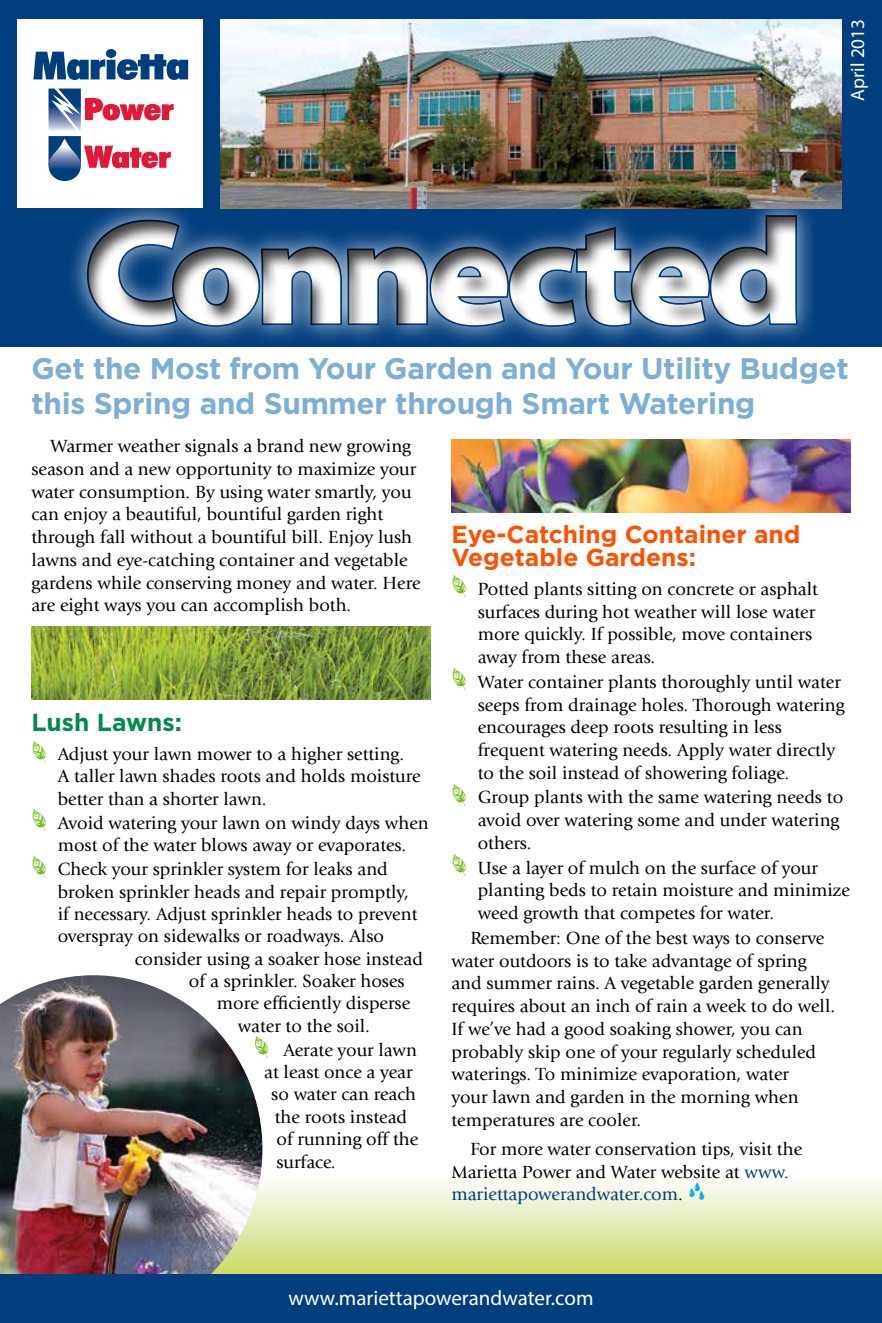
<style>
.page{position:relative;width:882px;height:1323px;background:#fff}
.page>*{position:absolute;margin:0;border:0;box-sizing:border-box;transform-origin:0 0}
.t1{font:900 semi-expanded 148.75px "Myriad Pro";letter-spacing:-.05em;color:#fff}
.t2{font:700 29.75px/35px "Gotham";letter-spacing:-.01em;color:#7daed3}
.t3{font:700 24.5px/22.8px "Gotham";color:#ff5000}
.t4{font:700 24.5px "Gotham";color:#008a4b}
.t5{font:21px "Myriad Pro";color:#fff}
.t6{font:19.25px "Myriad Pro";color:#fff}
.t7{font:18.38px/22.8px "Giovanni";color:#000}
.s1{font-family:"Arboris Folium";font-size:29.75px;color:#77bc1f}
.s2{color:#003e7e}
</style>
<div class="page">
<svg style="left:262px;top:1183px;width:620px;height:91px;background:#e1e9ac"></svg>
<img style="left:32px;top:626px;width:398px;height:73px">
<img style="left:452px;top:440px;width:398px;height:73px">
<img style="left:0;top:975px;width:262px;height:299px">
<div style="left:0;top:0;width:882px;height:346px;background:#003e7e"></div>
<div style="left:18px;top:19px;width:185px;height:189px;background:#fff"></div>
<svg style="left:33px;top:49px;width:155px;height:31px"></svg>
<svg style="left:49px;top:89px;width:125px;height:42px"></svg>
<div style="left:49px;top:136px;width:32px;height:29px;background:#003e7e"></div>
<svg style="left:49px;top:138px;width:122px;height:42px"></svg>
<div style="left:9px;top:180px;width:873px;height:189px;background:#000;opacity:.75"></div>
<img style="left:220px;top:19px;width:622px;height:189px">
<div style="left:0;top:1274px;width:882px;height:49px;background:#003e7e"></div>
<svg style="left:689px;top:1183px;width:15px;height:17px"></svg>
<h1 class="t1" style="left:83px;top:188px;width:723px">Connected</h1>
<p class="t6" style="left:846px;top:101px;width:83px;rotate:-90deg">April 2013</p>
<h2 class="t2" style="left:32px;top:350px;width:819px">Get the Most from Your Garden and Your Utility Budget this Spring and Summer through Smart Watering</h2>
<p class="t7" style="left:31px;top:435px;width:391px;text-indent:19px">Warmer weather signals a brand new growing season and a new opportunity to maximize your water consumption. By using water smartly, you can enjoy a beautiful, bountiful garden right through fall without a bountiful bill. Enjoy lush lawns and eye-catching container and vegetable gardens while conserving money and water. Here are eight ways you can accomplish both.</p>
<h3 class="t3" style="left:452px;top:522px;width:350px">Eye-Catching Container and<br>Vegetable Gardens:</h3>
<p class="t7" style="left:478px;top:578px;width:342px;text-indent:-26px"><span class="s1">@</span> Potted plants sitting on concrete or asphalt surfaces during hot weather will lose water more quickly. If possible, move containers away from these areas.</p>
<p class="t7" style="left:478px;top:671px;width:368px;text-indent:-26px"><span class="s1">@</span> Water container plants thoroughly until water seeps from drainage holes. Thorough watering encourages deep roots resulting in less frequent watering needs. Apply water directly to the soil instead of showering foliage.</p>
<p class="t7" style="left:478px;top:786px;width:367px;text-indent:-26px"><span class="s1">@</span> Group plants with the same watering needs to avoid over watering some and under watering others.</p>
<p class="t7" style="left:478px;top:856px;width:374px;text-indent:-26px"><span class="s1">@</span> Use a layer of mulch on the surface of your planting beds to retain moisture and minimize weed growth that competes for water.</p>
<p class="t7" style="left:451px;top:927px;width:385px;text-indent:19px">Remember: One of the best ways to conserve water outdoors is to take advantage of spring and summer rains. A vegetable garden generally requires about an inch of rain a week to do well.<br>If we’ve had a good soaking shower, you can probably skip one of your regularly scheduled waterings. To minimize evaporation, water<br>your lawn and garden in the morning when temperatures are cooler.</p>
<p class="t7" style="left:451px;top:1138px;width:352px;text-indent:19px">For more water conservation tips, visit the<br>Marietta Power and Water website at <span class="s2">www. mariettapowerandwater.com</span>.</p>
<h3 class="t4" style="left:32px;top:709px;width:152px">Lush Lawns:</h3>
<p class="t7" style="left:58px;top:743px;width:365px;line-height:22.2px;text-indent:-26px"><span class="s1">@</span> Adjust your lawn mower to a higher setting.<br>A taller lawn shades roots and holds moisture better than a shorter lawn.</p>
<p class="t7" style="left:31px;top:812px;width:399px;line-height:22.2px;text-align:center"><span class="s1">@</span> Avoid watering your lawn on windy days when most of the water blows away or evaporates.</p>
<p class="t7" style="left:31px;top:858px;width:358px"><span class="s1">@</span> Check your sprinkler system for leaks and</p>
<p class="t7" style="left:58px;top:881px;width:353px">broken sprinkler heads and repair promptly,</p>
<p class="t7" style="left:58px;top:903px;width:361px">if necessary. Adjust sprinkler heads to prevent</p>
<p class="t7" style="left:58px;top:925px;width:328px">overspray on sidewalks or roadways. Also</p>
<p class="t7" style="left:135px;top:947px;width:290px">consider using a soaker hose instead</p>
<p class="t7" style="left:189px;top:970px;width:217px">of a sprinkler. Soaker hoses</p>
<p class="t7" style="left:217px;top:992px;width:195px">more efficiently disperse</p>
<p class="t7" style="left:238px;top:1014px;width:134px">water to the soil.</p>
<p class="t7" style="left:254px;top:1039px;width:165px"><span class="s1">@</span> Aerate your lawn</p>
<p class="t7" style="left:264px;top:1061px;width:150px">at least once a year</p>
<p class="t7" style="left:271px;top:1083px;width:146px">so water can reach</p>
<p class="t7" style="left:275px;top:1106px;width:134px">the roots instead</p>
<p class="t7" style="left:276px;top:1128px;width:143px">of running off the</p>
<p class="t7" style="left:276px;top:1151px;width:61px">surface.</p>
<p class="t5" style="left:288px;top:1285px;width:307px">www.mariettapowerandwater.com</p>
</div>
